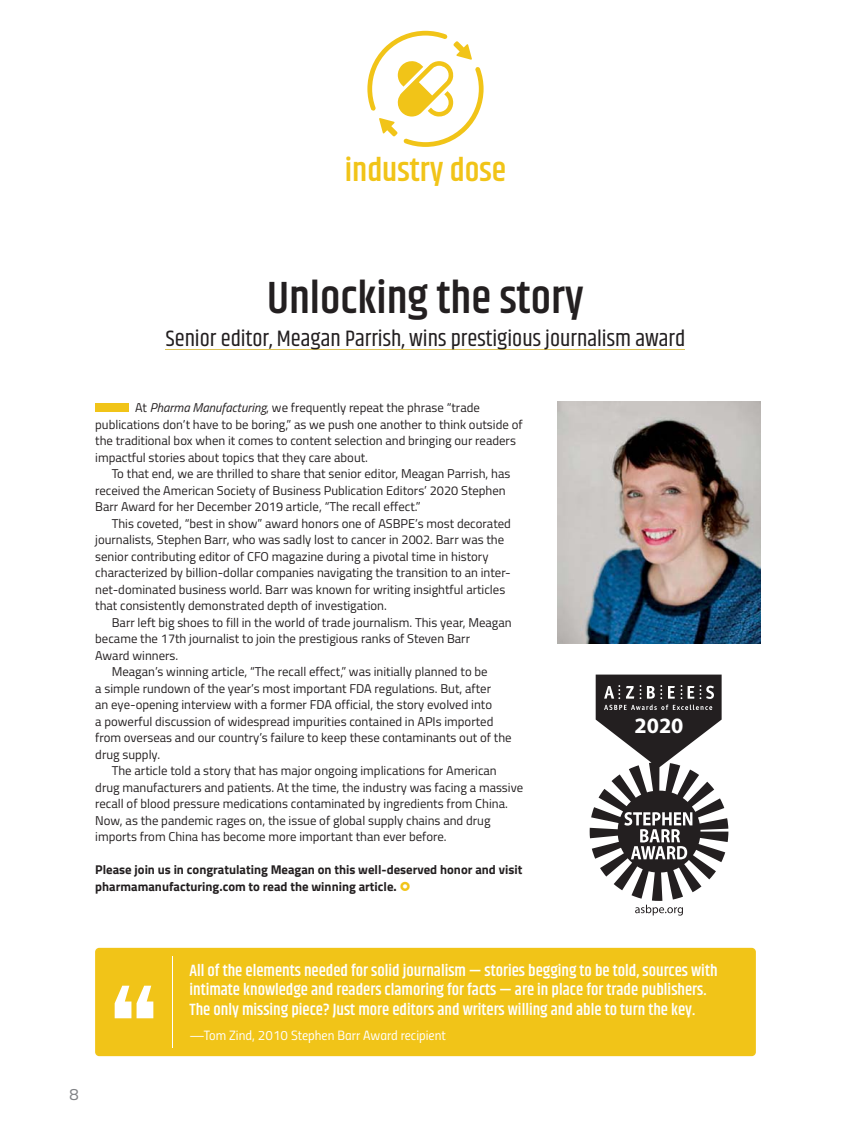
<style>
.page{position:relative;width:851px;height:1134px;background:#fff}
.page>*{position:absolute;margin:0;border:0;box-sizing:border-box;transform-origin:0 0}
.t1{font:700 45.6px "Khand";color:#231f20}
.t2{font:700 33px "Khand";color:#f1c418}
.t3{font:22.8px "Khand";color:#231f20}
.t4{font:700 22.05px "Myriad Pro";color:#fff}
.t5{font:700 16.5px/19.8px "Khand";color:#fff}
.t6{font:16.5px "Titillium";color:#808285}
.t7{font:13.5px "Titillium Regular Upright";color:#fff}
.t8{font:12.75px/16.5px "Titillium";color:#231f20}
.t9{font:700 12.75px/16.5px "Titillium";color:#231f20}
.s1{font-style:italic}
</style>
<div class="page">
<div style="left:95px;top:404px;width:33px;height:8px;background:#f1c418"></div>
<hr style="left:166px;top:349px;width:519px;height:1px;background:#ddc357">
<img style="left:557px;top:401px;width:203px;height:243px">
<div style="left:95px;top:948px;width:660px;height:108px;background:#f1c418;border-radius:4px"></div>
<hr style="left:172px;top:956px;width:1px;height:92px;background:#fff">
<svg style="left:115px;top:986px;width:38px;height:32px"></svg>
<svg style="left:589px;top:675px;width:139px;height:241px"></svg>
<svg style="left:367px;top:31px;width:116px;height:116px"></svg>
<h2 class="t2" style="left:345px;top:157px;width:163px">industry dose</h2>
<h1 class="t1" style="left:267px;top:280px;width:318px">Unlocking the story</h1>
<h3 class="t3" style="left:166px;top:330px;width:521px">Senior editor, Meagan Parrish, wins prestigious journalism award</h3>
<p class="t8" style="left:95px;top:401px;width:429px;text-indent:40px">At <span class="s1">Pharma Manufacturing</span>, we frequently repeat the phrase “trade publications don’t have to be boring,” as we push one another to think outside of the traditional box when it comes to content selection and bringing our readers impactful stories about topics that they care about.</p>
<p class="t8" style="left:95px;top:467px;width:416px;text-indent:16px">To that end, we are thrilled to share that senior editor, Meagan Parrish, has received the American Society of Business Publication Editors’ 2020 Stephen<br>Barr Award for her December 2019 article, “The recall effect.”</p>
<p class="t8" style="left:95px;top:517px;width:417px;text-indent:16px">This coveted, “best in show” award honors one of ASBPE’s most decorated journalists, Stephen Barr, who was sadly lost to cancer in 2002. Barr was the senior contributing editor of CFO magazine during a pivotal time in history characterized by billion-dollar companies navigating the transition to an inter&shy;net-dominated business world. Barr was known for writing insightful articles that consistently demonstrated depth of investigation.</p>
<p class="t8" style="left:112px;top:616px;width:401px">Barr left big shoes to fill in the world of trade journalism. This year, Meagan</p>
<p class="t8" style="left:95px;top:632px;width:376px">became the 17th journalist to join the prestigious ranks of Steven Barr</p>
<p class="t8" style="left:95px;top:649px;width:84px">Award winners.</p>
<p class="t8" style="left:112px;top:665px;width:377px">Meagan’s winning article, “The recall effect,” was initially planned to be</p>
<p class="t8" style="left:95px;top:682px;width:397px">a simple rundown of the year’s most important FDA regulations. But, after</p>
<p class="t8" style="left:95px;top:698px;width:398px">an eye-opening interview with a former FDA official, the story evolved into</p>
<p class="t8" style="left:95px;top:715px;width:399px">a powerful discussion of widespread impurities contained in APIs imported</p>
<p class="t8" style="left:95px;top:731px;width:418px">from overseas and our country’s failure to keep these contaminants out of the</p>
<p class="t8" style="left:95px;top:748px;width:66px">drug supply.</p>
<p class="t8" style="left:112px;top:764px;width:386px">The article told a story that has major ongoing implications for American</p>
<p class="t8" style="left:95px;top:781px;width:429px">drug manufacturers and patients. At the time, the industry was facing a massive</p>
<p class="t8" style="left:95px;top:797px;width:414px">recall of blood pressure medications contaminated by ingredients from China.</p>
<p class="t8" style="left:95px;top:814px;width:397px">Now, as the pandemic rages on, the issue of global supply chains and drug</p>
<p class="t8" style="left:95px;top:830px;width:353px">imports from China has become more important than ever before.</p>
<p class="t9" style="left:95px;top:863px;width:428px">Please join us in congratulating Meagan on this well-deserved honor and visit pharmamanufacturing.com to read the winning article.</p>
<h3 class="t4" style="left:634px;top:713px;width:50px">2020</h3>
<p class="t6" style="left:69px;top:1089px;width:11px">8</p>
<p class="t5" style="left:189px;top:961px;width:529px">All of the elements needed for solid journalism — stories begging to be told, sources with intimate knowledge and readers clamoring for facts — are in place for trade publishers.<br>The only missing piece? Just more editors and writers willing and able to turn the key.</p>
<p class="t7" style="left:189px;top:1030px;width:258px">—Tom Zind, 2010 Stephen Barr Award recipient</p>
</div>
